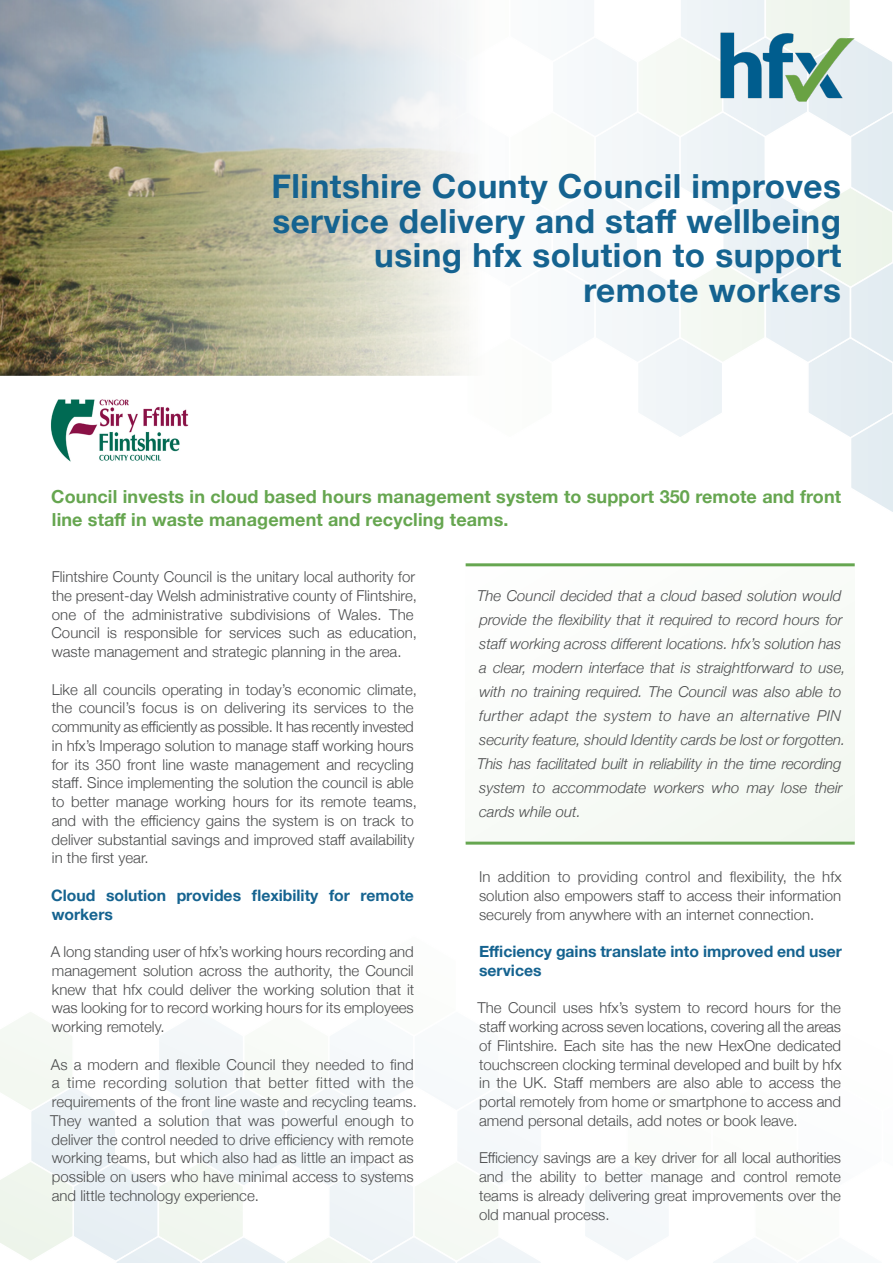
<style>
.page{position:relative;width:893px;height:1263px;background:#fff}
.page>*{position:absolute;margin:0;border:0;box-sizing:border-box;transform-origin:0 0}
.t1{font:700 33.15px/34.8px "Helvetica Neue";letter-spacing:.015em;color:#156390;text-align:right}
.t2{font:700 18px/22.5px "Helvetica Neue";letter-spacing:.005em;color:#66a650}
.t3{font:700 15.75px/18.8px "Helvetica Neue";color:#156390}
.t4{font:300 15px/18.8px "Helvetica Neue";color:#4b4c4d;text-align:justify}
.t5{font:italic 300 15px/24px "Helvetica Neue";color:#4b4c4d}
</style>
<div class="page">
<img style="left:0;top:0;width:380px;height:376px">
<svg style="left:380px;top:0;width:513px;height:512px"></svg>
<svg style="left:585px;top:1188px;width:155px;height:75px"></svg>
<svg style="left:0;top:1012px;width:541px;height:251px"></svg>
<img style="left:712px;top:24px;width:150px;height:85px">
<hr style="left:466px;top:842px;width:389px;height:3px;background:#66a650">
<div style="left:466px;top:564px;width:389px;height:279px;background:#f8fbf7"></div>
<hr style="left:466px;top:563px;width:389px;height:3px;background:#66a650">
<img style="left:50px;top:399px;width:139px;height:63px">
<p class="t1" style="left:271px;top:169px;width:572px">Flintshire County Council improves service delivery and staff wellbeing using hfx solution to support</p>
<p class="t1" style="left:583px;top:274px;width:259px">remote workers</p>
<p class="t2" style="left:51px;top:486px;width:791px">Council invests in cloud based hours management system to support 350 remote and front line staff in waste management and recycling teams.</p>
<p class="t4" style="left:51px;top:566px;width:367px;text-align:left">Flintshire County Council is the unitary local authority for the present-day Welsh administrative county of Flintshire, one of the administrative subdivisions of Wales. The Council is responsible for services such as education, waste management and strategic planning in the area.</p>
<p class="t4" style="left:52px;top:679px;width:367px;text-align:left">Like all councils operating in today’s economic climate, the council’s focus is on delivering its services to the community as efficiently as possible. It has recently invested in hfx’s Imperago solution to manage staff working hours for its 350 front line waste management and recycling staff. Since implementing the solution the council is able to better manage working hours for its remote teams, and with the efficiency gains the system is on track to deliver substantial savings and improved staff availability in the first year.</p>
<p class="t3" style="left:51px;top:886px;width:364px">Cloud solution provides flexibility for remote workers</p>
<p class="t4" style="left:51px;top:941px;width:365px">A long standing user of hfx’s working hours recording and management solution across the authority, the Council knew that hfx could deliver the working solution that it was looking for to record working hours for its employees working remotely.</p>
<p class="t4" style="left:50px;top:1054px;width:368px;text-align:left">As a modern and flexible Council they needed to find a time recording solution that better fitted with the requirements of the front line waste and recycling teams.<br>They wanted a solution that was powerful enough to deliver the control needed to drive efficiency with remote working teams, but which also had as little an impact as possible on users who have minimal access to systems and little technology experience.</p>
<p class="t5" style="left:477px;top:582px;width:370px">The Council decided that a cloud based solution would provide the flexibility that it required to record hours for staff working across different locations. hfx’s solution has a clear, modern interface that is straightforward to use, with no training required. The Council was also able to further adapt the system to have an alternative PIN security feature, should Identity cards be lost or forgotten.<br>This has facilitated built in reliability in the time recording system to accommodate workers who may lose their cards while out.</p>
<p class="t4" style="left:479px;top:866px;width:364px">In addition to providing control and flexibility, the hfx solution also empowers staff to access their information securely from anywhere with an internet connection.</p>
<p class="t3" style="left:479px;top:942px;width:364px">Efficiency gains translate into improved end user services</p>
<p class="t4" style="left:477px;top:997px;width:366px">The Council uses hfx’s system to record hours for the staff working across seven locations, covering all the areas of Flintshire. Each site has the new HexOne dedicated touchscreen clocking terminal developed and built by hfx in the UK. Staff members are also able to access the portal remotely from home or smartphone to access and amend personal details, add notes or book leave.</p>
<p class="t4" style="left:479px;top:1147px;width:364px">Efficiency savings are a key driver for all local authorities and the ability to better manage and control remote teams is already delivering great improvements over the old manual process.</p>
</div>
